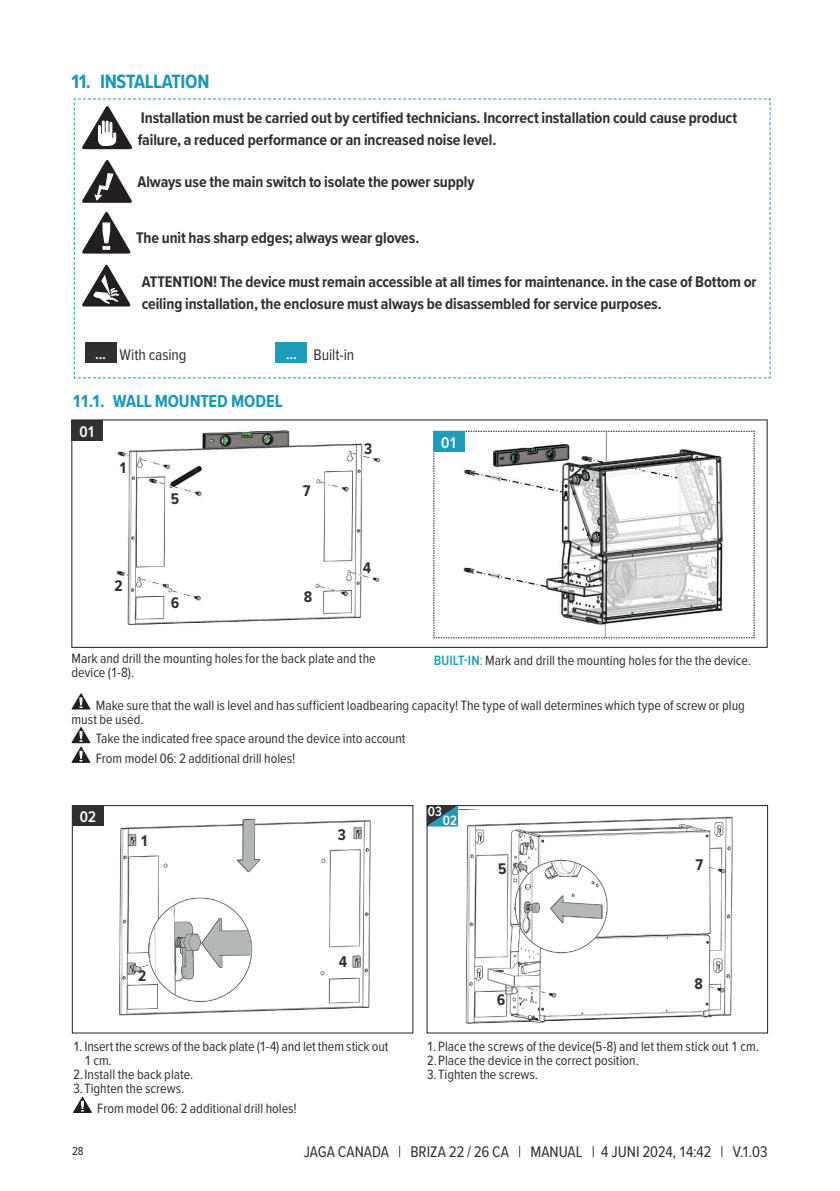
<style>
.page{position:relative;width:840px;height:1191px;background:#fff}
.page>*{position:absolute;margin:0;border:0;box-sizing:border-box;transform-origin:0 0}
.t1{font:700 20px "Proxima Nova Cond";letter-spacing:-.02em;color:#1998b9}
.t2{font:700 18px "Proxima Nova Cond";letter-spacing:-.005em;color:#1998b9}
.t3{font:700 16px/22px "Proxima Nova Cond";letter-spacing:-.005em;color:#312f30}
.t4{font:16px "Proxima Nova Cond";letter-spacing:-.005em;color:#312f30}
.t5{font:600 16px "Proxima Nova Cond";color:#fff}
.t6{font:14px/14px "Proxima Nova Cond";color:#312f30}
.t7{font:600 14px "Proxima Nova Cond";color:#fff}
.t8{font:12px "Proxima Nova Cond";color:#231f20}
.s1{font-weight:600;color:#fff}
.s2{font-weight:600;color:#209bbb}
.s3{color:#209bbb}
</style>
<div class="page">
<img style="left:103px;top:807px;width:268px;height:209px">
<div style="left:72px;top:805px;width:341px;height:228px;border:1px solid #231f20"></div>
<div style="left:72px;top:805px;width:31px;height:21px;background:#312f30"></div>
<svg style="left:73px;top:1096px;width:19px;height:17px"></svg>
<img style="left:428px;top:810px;width:305px;height:214px">
<svg style="left:426px;top:805px;width:32px;height:21px"></svg>
<img style="left:116px;top:430px;width:369px;height:209px">
<div style="left:72px;top:420px;width:31px;height:21px;background:#312f30"></div>
<svg style="left:72px;top:693px;width:18px;height:16px"></svg>
<svg style="left:72px;top:727px;width:18px;height:36px"></svg>
<svg style="left:433px;top:431px;width:321px;height:207px"></svg>
<div style="left:433px;top:431px;width:31px;height:21px;background:#209bbb"></div>
<svg style="left:74px;top:98px;width:696px;height:280px"></svg>
<h1 class="t1" style="left:72px;top:66px;width:139px">11. INSTALLATION</h1>
<p class="t3" style="left:138px;top:107px;width:600px">Installation must be carried out by certified technicians. Incorrect installation could cause product failure, a reduced performance or an increased noise level.</p>
<p class="t3" style="left:137px;top:170px;width:338px">Always use the main switch to isolate the power supply</p>
<p class="t3" style="left:136px;top:226px;width:285px">The unit has sharp edges; always wear gloves.</p>
<p class="t3" style="left:142px;top:270px;width:616px">ATTENTION! The device must remain accessible at all times for maintenance. in the case of Bottom or ceiling installation, the enclosure must always be disassembled for service purposes.</p>
<p class="t4" style="left:95px;top:342px;width:93px"><span class="s1">...</span> With casing</p>
<p class="t4" style="left:285px;top:342px;width:70px"><span class="s1">...</span> Built-in</p>
<p class="t2" style="left:72px;top:387px;width:212px">11.1. WALL MOUNTED MODEL</p>
<p class="t5" style="left:79px;top:419px;width:18px">01</p>
<p class="t3" style="left:119px;top:456px;width:10px">1</p>
<p class="t3" style="left:171px;top:487px;width:10px">5</p>
<p class="t3" style="left:302px;top:479px;width:10px">7</p>
<p class="t3" style="left:114px;top:574px;width:10px">2</p>
<p class="t3" style="left:171px;top:591px;width:10px">6</p>
<p class="t3" style="left:303px;top:586px;width:10px">8</p>
<p class="t3" style="left:363px;top:438px;width:10px">3</p>
<p class="t3" style="left:362px;top:556px;width:10px">4</p>
<p class="t5" style="left:441px;top:431px;width:18px">01</p>
<p class="t6" style="left:71px;top:651px;width:305px">Mark and drill the mounting holes for the back plate and the</p>
<p class="t6" style="left:433px;top:652px;width:319px"><span class="s2">BUILT-IN</span><span class="s3">:</span> Mark and drill the mounting holes for the the device.</p>
<p class="t6" style="left:71px;top:665px;width:64px">device (1-8).</p>
<p class="t6" style="left:71px;top:697px;width:674px;text-indent:24px">Make sure that the wall is level and has sufficient loadbearing capacity! The type of wall determines which type of screw or plug must be used.</p>
<p class="t6" style="left:96px;top:728px;width:311px;line-height:19.6px">Take the indicated free space around the device into account<br>From model 06: 2 additional drill holes!</p>
<p class="t5" style="left:80px;top:805px;width:18px">02</p>
<p class="t3" style="left:140px;top:829px;width:10px">1</p>
<p class="t3" style="left:138px;top:964px;width:10px">2</p>
<p class="t3" style="left:337px;top:823px;width:10px">3</p>
<p class="t3" style="left:338px;top:950px;width:10px">4</p>
<p class="t6" style="left:73px;top:1039px;width:317px">1. Insert the screws of the back plate (1-4) and let them stick out</p>
<p class="t6" style="left:84px;top:1053px;width:29px">1 cm.</p>
<p class="t6" style="left:73px;top:1067px;width:122px">2.Install the back plate.</p>
<p class="t6" style="left:73px;top:1081px;width:113px">3.Tighten the screws.</p>
<p class="t6" style="left:97px;top:1100px;width:201px">From model 06: 2 additional drill holes!</p>
<p class="t7" style="left:427px;top:801px;width:16px">03</p>
<p class="t7" style="left:442px;top:810px;width:16px">02</p>
<p class="t3" style="left:498px;top:857px;width:10px">5</p>
<p class="t3" style="left:496px;top:988px;width:10px">6</p>
<p class="t3" style="left:695px;top:853px;width:10px">7</p>
<p class="t3" style="left:694px;top:972px;width:10px">8</p>
<p class="t6" style="left:426px;top:1039px;width:333px">1. Place the screws of the device(5-8) and let them stick out 1 cm.<br>2.Place the device in the correct position.<br>3.Tighten the screws.</p>
<p class="t8" style="left:72px;top:1142px;width:13px">28</p>
<p class="t4" style="left:303px;top:1140px;width:316px">JAGA CANADA | BRIZA 22 / 26 CA | MANUAL | 4 juni</p>
<p class="t4" style="left:642px;top:1140px;width:127px">2024, 14:42 | V.1.03</p>
</div>
